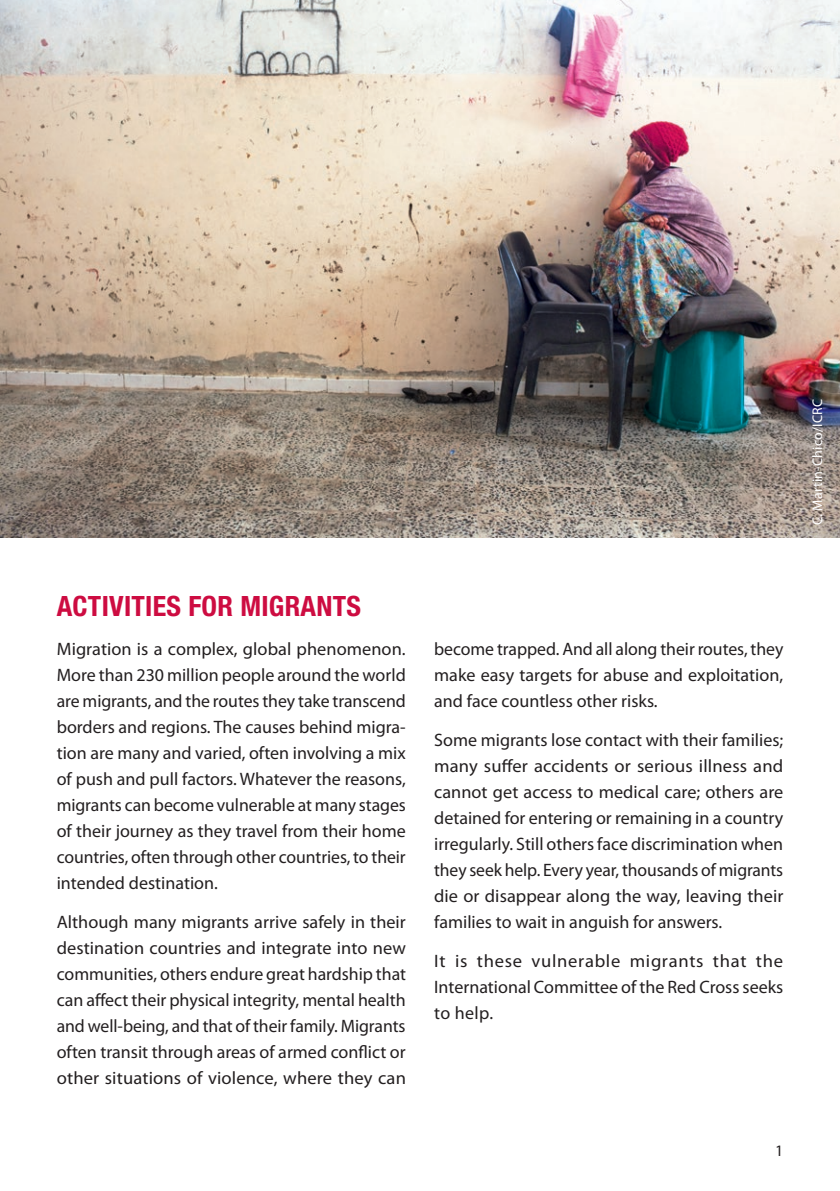
<style>
.page{position:relative;width:840px;height:1191px;background:#fff}
.page>*{position:absolute;margin:0;border:0;box-sizing:border-box;transform-origin:0 0}
.t1{font:700 condensed 28px "Helvetica Neue LT Std";letter-spacing:.01em;color:#cd0c41}
.t2{font:18px/26px "Myriad Pro";color:#231f20;text-align:justify}
.t3{font:16px "Myriad Pro";color:#231f20}
.t4{font:14px "Myriad Pro";letter-spacing:.015em;color:#fff}
</style>
<div class="page">
<img style="left:0;top:0;width:839px;height:538px">
<h1 class="t1" style="left:57px;top:589px;width:306px">ACTIVITIES FOR MIGRANTS</h1>
<p class="t2" style="left:57px;top:635px;width:350px">Migration is a complex, global phenomenon.<br>More than 230 million people around the world are migrants, and the routes they take transcend borders and regions. The causes behind migra&shy;tion are many and varied, often involving a mix of push and pull factors. Whatever the reasons, migrants can become vulnerable at many stages of their journey as they travel from their home countries, often through other countries, to their intended destination.</p>
<p class="t2" style="left:57px;top:908px;width:350px">Although many migrants arrive safely in their destination countries and integrate into new communities, others endure great hardship that can affect their physical integrity, mental health and well-being, and that of their family. Migrants often transit through areas of armed conflict or other situations of violence, where they can</p>
<p class="t2" style="left:434px;top:635px;width:350px">become trapped. And all along their routes, they make easy targets for abuse and exploitation, and face countless other risks.</p>
<p class="t2" style="left:434px;top:726px;width:350px">Some migrants lose contact with their families; many suffer accidents or serious illness and cannot get access to medical care; others are detained for entering or remaining in a country irregularly. Still others face discrimination when they seek help. Every year, thousands of migrants die or disappear along the way, leaving their families to wait in anguish for answers.</p>
<p class="t2" style="left:434px;top:947px;width:350px">It is these vulnerable migrants that the International Committee of the Red Cross seeks to help.</p>
<p class="t3" style="left:774px;top:1141px;width:10px">1</p>
<p class="t4" style="left:808px;top:525px;width:128px;rotate:-90deg">C. Martin-Chico/ICRC</p>
</div>
